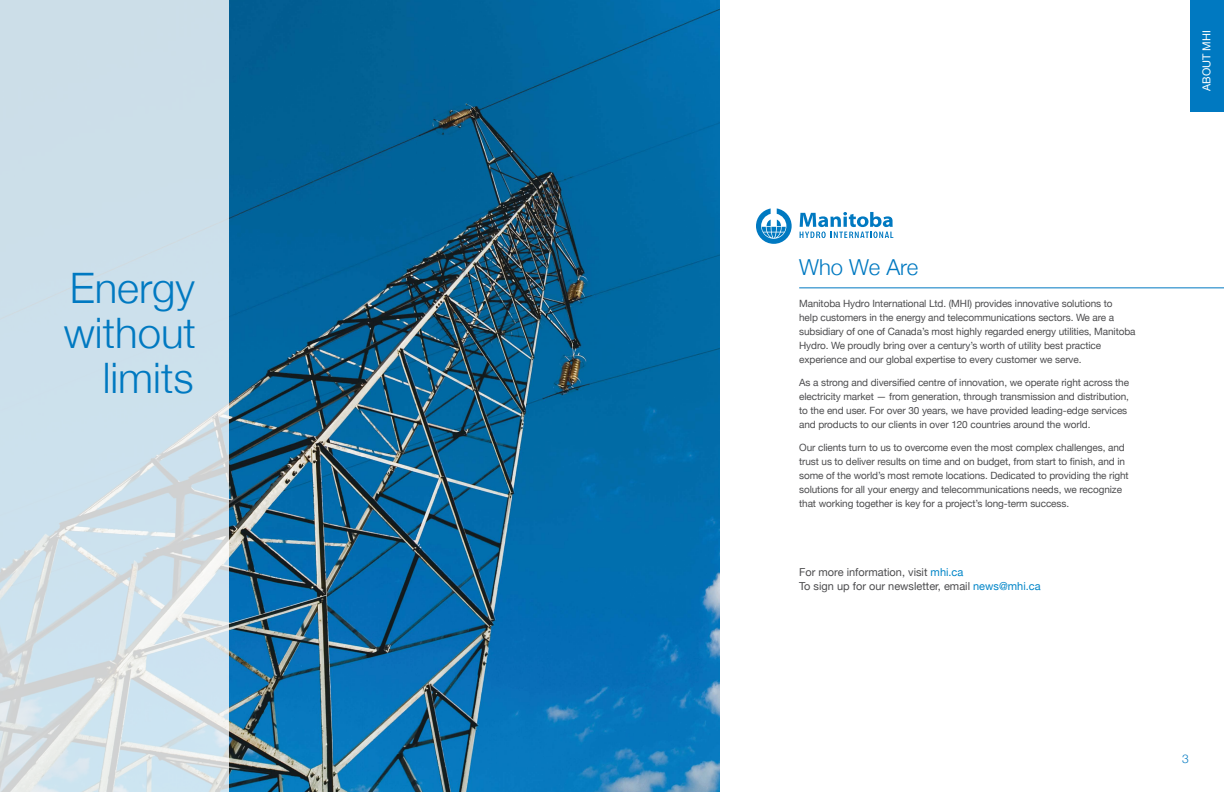
<style>
.page{position:relative;width:1224px;height:792px;background:#fff}
.page>*{position:absolute;margin:0;border:0;box-sizing:border-box;transform-origin:0 0}
.t1{font:300 42px/45px "Helvetica Neue";color:#0079c1;text-align:right}
.t2{font:300 22px "Helvetica Neue";color:#0079c1}
.t3{font:300 12px "Helvetica Neue";color:#0079c1}
.t4{font:11px/14px "Helvetica Neue";color:#4d4d4f}
.t5{font:11px "Helvetica Neue";color:#fff}
.t6{font:10px/14px "Helvetica Neue";letter-spacing:-.01em;color:#4d4d4f}
.s1{color:#0085c8}
</style>
<div class="page">
<hr style="left:799px;top:287px;width:425px;height:1px;background:#0079c1">
<img style="left:229px;top:0;width:491px;height:792px">
<svg style="left:0;top:0;width:229px;height:792px;background:#cfe0e9"></svg>
<svg style="left:800px;top:212px;width:93px;height:26px"></svg>
<svg style="left:756px;top:208px;width:36px;height:36px"></svg>
<div style="left:1190px;top:0;width:34px;height:112px;background:#0079c1"></div>
<h1 class="t1" style="left:64px;top:262px;width:134px">Energy without limits</h1>
<p class="t5" style="left:1199px;top:91px;width:62px;rotate:-90deg">ABOUT MHI</p>
<h2 class="t2" style="left:799px;top:250px;width:121px">Who We Are</h2>
<p class="t6" style="left:799px;top:297px;width:338px">Manitoba Hydro International Ltd. (MHI) provides innovative solutions to<br>help customers in the energy and telecommunications sectors. We are a subsidiary of one of Canada’s most highly regarded energy utilities, Manitoba Hydro. We proudly bring over a century’s worth of utility best practice experience and our global expertise to every customer we serve.</p>
<p class="t6" style="left:799px;top:376px;width:331px">As a strong and diversified centre of innovation, we operate right across the electricity market — from generation, through transmission and distribution, to the end user. For over 30 years, we have provided leading-edge services and products to our clients in over 120 countries around the world.</p>
<p class="t6" style="left:799px;top:441px;width:331px">Our clients turn to us to overcome even the most complex challenges, and trust us to deliver results on time and on budget, from start to finish, and in some of the world’s most remote locations. Dedicated to providing the right solutions for all your energy and telecommunications needs, we recognize that working together is key for a project’s long-term success.</p>
<p class="t4" style="left:799px;top:566px;width:243px">For more information, visit <span class="s1">mhi.ca<br></span>To sign up for our newsletter, email <span class="s1">news@mhi.ca</span></p>
<p class="t3" style="left:1182px;top:749px;width:8px">3</p>
</div>
